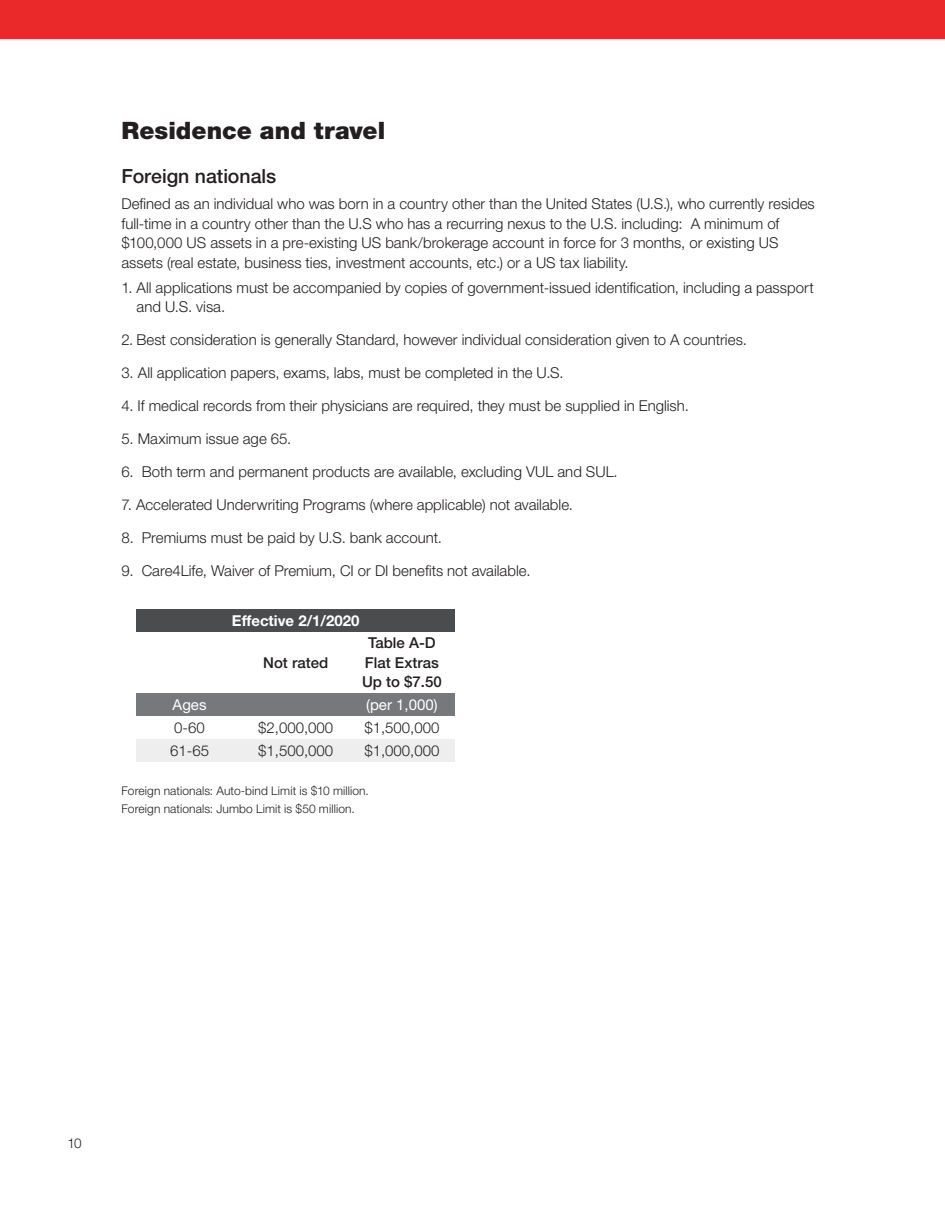
<style>
.page{position:relative;width:945px;height:1215px;background:#fff}
.page>*{position:absolute;margin:0;border:0;box-sizing:border-box;transform-origin:0 0}
.t1{font:900 24px "Helvetica Neue LT Std";color:#231f20}
.t2{font:500 19.5px "Helvetica Neue LT Std";color:#231f20}
.t3{font:300 15px/19.5px "Helvetica Neue LT Std";color:#231f20}
.t4{font:500 15px/19.5px "Helvetica Neue LT Std";color:#231f20}
.t5{font:700 15px "Helvetica Neue LT Std";color:#fff}
.t6{font:15px "Helvetica Neue LT Std";color:#fff}
.t7{font:300 13.5px "Helvetica Neue LT Std";color:#231f20}
.t8{font:300 12px/18.8px "Helvetica Neue LT Std";letter-spacing:.01em;color:#231f20}
</style>
<div class="page">
<div style="left:136px;top:739px;width:107px;height:23px;background:#eeeeef"></div>
<div style="left:243px;top:739px;width:106px;height:23px;background:#eeeeef"></div>
<div style="left:349px;top:739px;width:106px;height:23px;background:#eeeeef"></div>
<div style="left:0;top:0;width:945px;height:39px;background:#e9292a"></div>
<div style="left:136px;top:609px;width:319px;height:23px;background:#4b4c4d"></div>
<div style="left:136px;top:693px;width:107px;height:23px;background:#76787b"></div>
<div style="left:243px;top:693px;width:106px;height:23px;background:#76787b"></div>
<div style="left:349px;top:693px;width:106px;height:23px;background:#76787b"></div>
<h2 class="t1" style="left:122px;top:116px;width:265px">Residence and travel</h2>
<h3 class="t2" style="left:122px;top:164px;width:156px">Foreign nationals</h3>
<p class="t3" style="left:122px;top:194px;width:695px">Defned as an individual who was born in a country other than the United States (U S ), who currently resides full-time in a country other than the U S who has a recurring nexus to the U S including: A minimum of $100,000 US assets in a pre-existing US bank/brokerage account in force for 3 months, or existing US assets (real estate, business ties, investment accounts, etc ) or a US tax liability</p>
<p class="t3" style="left:136px;top:277px;width:679px;text-indent:-15px">1 All applications must be accompanied by copies of government-issued identifcation, including a passport and U S visa</p>
<p class="t3" style="left:122px;top:330px;width:623px">2 Best consideration is generally Standard, however individual consideration given to A countries</p>
<p class="t3" style="left:122px;top:363px;width:440px">3 All application papers, exams, labs, must be completed in the U S</p>
<p class="t3" style="left:122px;top:396px;width:565px">4 If medical records from their physicians are required, they must be supplied in English</p>
<p class="t3" style="left:122px;top:429px;width:168px">5 Maximum issue age 65</p>
<p class="t3" style="left:122px;top:462px;width:494px">6 Both term and permanent products are available, excluding VUL and SUL</p>
<p class="t3" style="left:122px;top:495px;width:449px">7 Accelerated Underwriting Programs (where applicable) not available</p>
<p class="t3" style="left:122px;top:528px;width:318px">8 Premiums must be paid by U S bank account</p>
<p class="t3" style="left:122px;top:561px;width:407px">9 Care4Life, Waiver of Premium, CI or DI benefts not available</p>
<p class="t5" style="left:232px;top:611px;width:129px">Effective 2/1/2020</p>
<p class="t4" style="left:368px;top:633px;width:69px">Table A-D</p>
<p class="t4" style="left:263px;top:653px;width:67px">Not rated</p>
<p class="t4" style="left:362px;top:653px;width:81px">Flat Extras<br>Up to $7.50</p>
<p class="t6" style="left:173px;top:696px;width:35px">Ages</p>
<p class="t6" style="left:366px;top:696px;width:73px">(per 1,000)</p>
<p class="t3" style="left:174px;top:717px;width:32px">0-60</p>
<p class="t3" style="left:258px;top:717px;width:77px">$2,000,000</p>
<p class="t3" style="left:364px;top:717px;width:77px">$1,500,000</p>
<p class="t3" style="left:170px;top:740px;width:40px">61-65</p>
<p class="t3" style="left:258px;top:740px;width:77px">$1,500,000</p>
<p class="t3" style="left:364px;top:740px;width:77px">$1,000,000</p>
<p class="t8" style="left:122px;top:781px;width:246px">Foreign nationals: Auto-bind Limit is $10 million<br>Foreign nationals: Jumbo Limit is $50 million</p>
<p class="t7" style="left:68px;top:1134px;width:16px">10</p>
</div>
